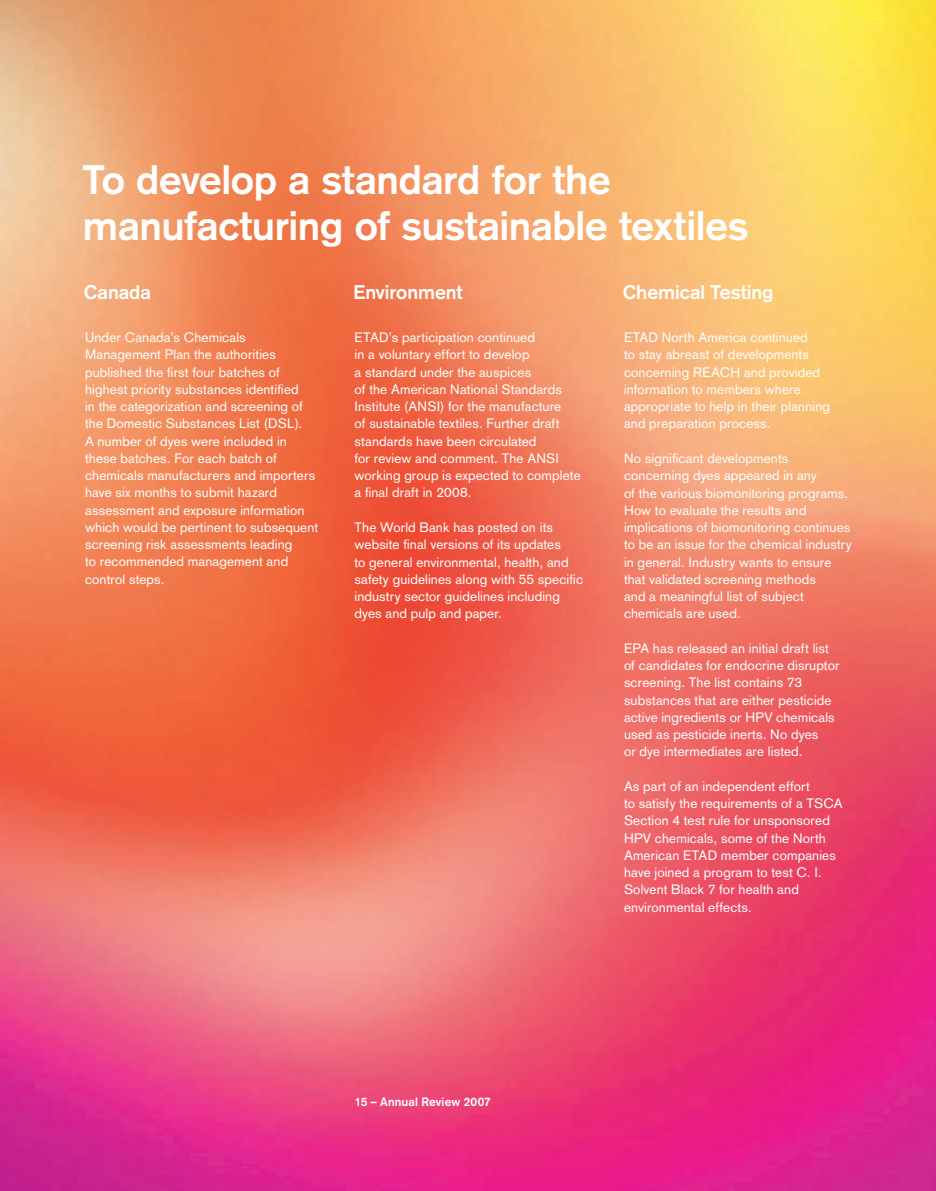
<style>
.page{position:relative;width:936px;height:1191px;background:#fff}
.page>*{position:absolute;margin:0;border:0;box-sizing:border-box;transform-origin:0 0}
.t1{font:700 40.5px/46.5px "Akzidenz Grotesk";letter-spacing:-.005em;color:#fff}
.t2{font:700 19.5px "Akzidenz Grotesk";letter-spacing:-.005em;color:#fff}
.t3{font:13.5px/17.2px "Akzidenz Grotesk";letter-spacing:.01em;color:#fff}
.t4{font:700 12px "Akzidenz Grotesk";letter-spacing:.015em;color:#fff}
</style>
<div class="page">
<img style="left:0;top:0;width:935px;height:1191px">
<h1 class="t1" style="left:83px;top:156px;width:666px">To develop a standard for the manufacturing of sustainable textiles</h1>
<h2 class="t2" style="left:84px;top:281px;width:68px">Canada</h2>
<h2 class="t2" style="left:353px;top:281px;width:111px">Environment</h2>
<h2 class="t2" style="left:622px;top:281px;width:152px">Chemical Testing</h2>
<p class="t3" style="left:85px;top:329px;width:235px">Under Canada’s Chemicals Management Plan the authorities published the first four batches of highest priority substances identified<br>in the categorization and screening of the Domestic Substances List (DSL).<br>A number of dyes were included in these batches. For each batch of chemicals manufacturers and importers have six months to submit hazard assessment and exposure information which would be pertinent to subsequent screening risk assessments leading<br>to recommended management and control steps.</p>
<p class="t3" style="left:354px;top:329px;width:228px">ETAD’s participation continued<br>in a voluntary effort to develop<br>a standard under the auspices<br>of the American National Standards Institute (ANSI) for the manufacture<br>of sustainable textiles. Further draft standards have been circulated<br>for review and comment. The ANSI working group is expected to complete a final draft in 2008.</p>
<p class="t3" style="left:354px;top:518px;width:230px">The World Bank has posted on its website final versions of its updates<br>to general environmental, health, and safety guidelines along with 55 specific industry sector guidelines including dyes and pulp and paper.</p>
<p class="t3" style="left:624px;top:329px;width:207px">ETAD North America continued<br>to stay abreast of developments concerning REACH and provided information to members where appropriate to help in their planning and preparation process.</p>
<p class="t3" style="left:624px;top:449px;width:229px">No significant developments concerning dyes appeared in any<br>of the various biomonitoring programs.<br>How to evaluate the results and implications of biomonitoring continues to be an issue for the chemical industry in general. Industry wants to ensure that validated screening methods<br>and a meaningful list of subject chemicals are used.</p>
<p class="t3" style="left:624px;top:639px;width:217px">EPA has released an initial draft list of candidates for endocrine disruptor screening. The list contains 73 substances that are either pesticide active ingredients or HPV chemicals used as pesticide inerts. No dyes<br>or dye intermediates are listed.</p>
<p class="t3" style="left:624px;top:777px;width:220px">As part of an independent effort<br>to satisfy the requirements of a TSCA<br>Section 4 test rule for unsponsored<br>HPV chemicals, some of the North<br>American ETAD member companies have joined a program to test C. I.<br>Solvent Black 7 for health and environmental effects.</p>
<p class="t4" style="left:354px;top:1094px;width:138px">15 – Annual Review 2007</p>
</div>
